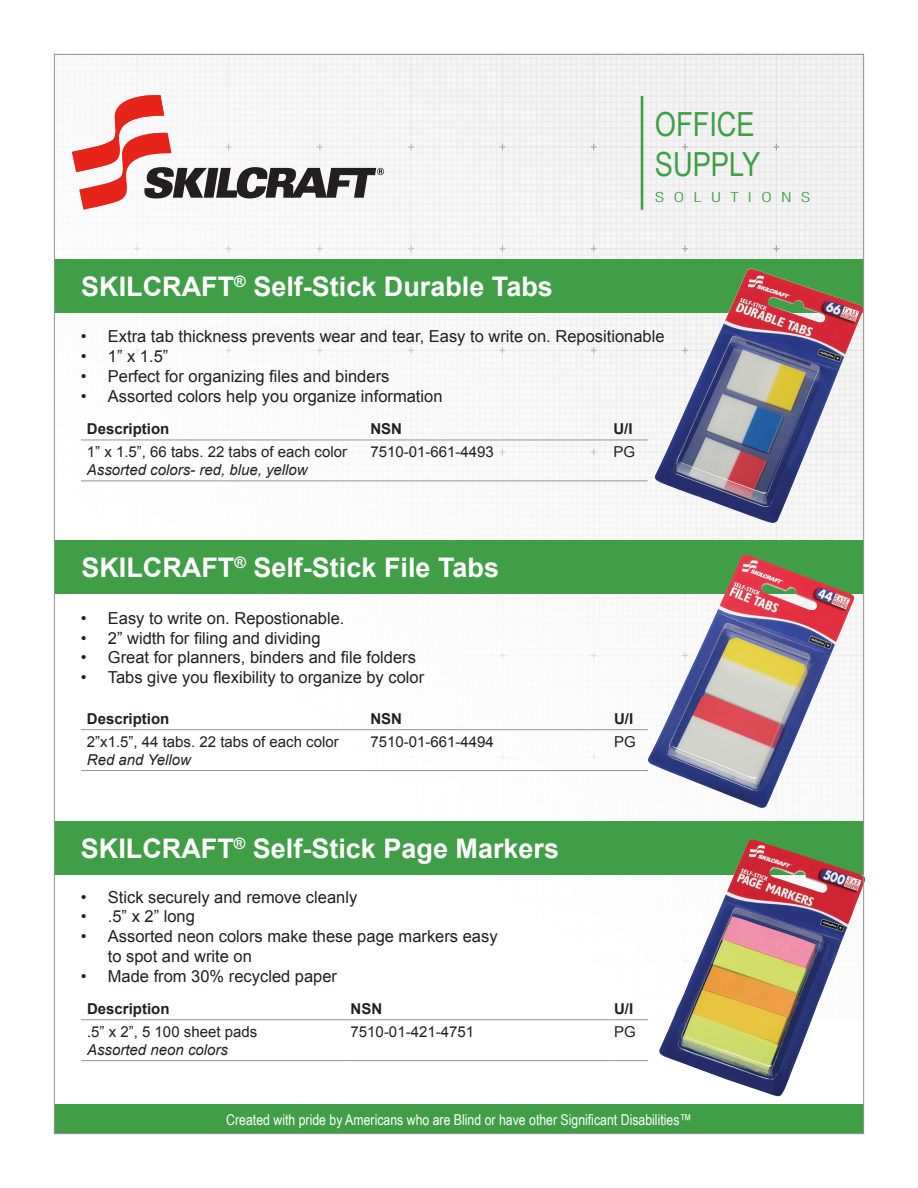
<style>
.page{position:relative;width:918px;height:1188px;background:#fff}
.page>*{position:absolute;margin:0;border:0;box-sizing:border-box;transform-origin:0 0}
.Paragraph_Style_3{font:33.3px "Arial Narrow";color:#3f9e46}
.t1{font:700 27px "Arial";color:#fff}
.t2{font:16.5px/19.8px "Arial";color:#231f20}
.Paragraph_Style_3-2{font:15px "Arial";color:#231f20}
.t3{font:15px "Arial Narrow";color:#fff}
.Paragraph_Style_3-3{font:italic 15px "Arial";color:#231f20}
.Paragraph_Style_3-4{font:700 15px "Arial";color:#231f20}
.t4{font:300 condensed 13.95px "Helvetica Neue LT Std";letter-spacing:.52em;color:#3f9e46;scale:1.33 1}
</style>
<div class="page">
<img style="left:81px;top:56px;width:781px;height:716px">
<svg style="left:72px;top:95px;width:312px;height:115px"></svg>
<div style="left:54px;top:1105px;width:810px;height:29px;background:#3f9e46"></div>
<hr style="left:641px;top:96px;width:2px;height:114px;background:#3f9e46">
<hr style="left:81px;top:440px;width:283px;height:1px;background:#939598">
<hr style="left:364px;top:440px;width:243px;height:1px;background:#939598">
<hr style="left:608px;top:440px;width:40px;height:1px;background:#939598">
<hr style="left:81px;top:481px;width:283px;height:1px;background:#939598">
<hr style="left:364px;top:481px;width:243px;height:1px;background:#939598">
<hr style="left:608px;top:481px;width:40px;height:1px;background:#939598">
<hr style="left:81px;top:729px;width:283px;height:1px;background:#939598">
<hr style="left:364px;top:729px;width:244px;height:1px;background:#939598">
<hr style="left:608px;top:729px;width:40px;height:1px;background:#939598">
<hr style="left:81px;top:770px;width:283px;height:1px;background:#939598">
<hr style="left:364px;top:770px;width:244px;height:1px;background:#939598">
<hr style="left:608px;top:770px;width:40px;height:1px;background:#939598">
<hr style="left:81px;top:1019px;width:264px;height:1px;background:#939598">
<hr style="left:345px;top:1019px;width:263px;height:1px;background:#939598">
<hr style="left:608px;top:1019px;width:40px;height:1px;background:#939598">
<hr style="left:81px;top:1060px;width:264px;height:1px;background:#939598">
<hr style="left:345px;top:1060px;width:263px;height:1px;background:#939598">
<hr style="left:608px;top:1060px;width:40px;height:1px;background:#939598">
<div style="left:54px;top:259px;width:810px;height:54px;background:#3f9e46"></div>
<div style="left:54px;top:540px;width:810px;height:54px;background:#3f9e46"></div>
<div style="left:54px;top:821px;width:810px;height:54px;background:#3f9e46"></div>
<img style="left:653px;top:269px;width:209px;height:255px">
<img style="left:648px;top:554px;width:206px;height:254px">
<img style="left:659px;top:839px;width:207px;height:258px">
<p class="Paragraph_Style_3" style="left:655px;top:100px;width:101px">OFFICE</p>
<p class="Paragraph_Style_3" style="left:655px;top:140px;width:107px">SUPPLY</p>
<p class="t1" style="left:81px;top:269px;width:473px">SKILCRAFT<sup>®</sup> Self-Stick Durable Tabs</p>
<p class="t4" style="left:655px;top:189px;width:118px">SOLUTIONS</p>
<p class="t2" style="left:81px;top:327px;width:585px">• Extra tab thickness prevents wear and tear, Easy to write on. Repositionable</p>
<p class="t2" style="left:81px;top:347px;width:89px">• 1” x 1.5”</p>
<p class="t2" style="left:81px;top:367px;width:310px">• Perfect for organizing files and binders</p>
<p class="t2" style="left:81px;top:386px;width:363px">• Assorted colors help you organize information</p>
<p class="Paragraph_Style_3-4" style="left:87px;top:419px;width:84px">Description</p>
<p class="Paragraph_Style_3-4" style="left:370px;top:419px;width:33px">NSN</p>
<p class="Paragraph_Style_3-4" style="left:614px;top:419px;width:21px">U/I</p>
<p class="Paragraph_Style_3-2" style="left:87px;top:442px;width:262px">1” x 1.5”, 66 tabs. 22 tabs of each color</p>
<p class="Paragraph_Style_3-3" style="left:87px;top:460px;width:222px">Assorted colors- red, blue, yellow</p>
<p class="Paragraph_Style_3-2" style="left:370px;top:442px;width:125px">7510-01-661-4493</p>
<p class="Paragraph_Style_3-2" style="left:614px;top:442px;width:23px">PG</p>
<p class="t1" style="left:81px;top:550px;width:419px">SKILCRAFT<sup>®</sup> Self-Stick File Tabs</p>
<p class="t2" style="left:81px;top:608px;width:265px">• Easy to write on. Repostionable.</p>
<p class="t2" style="left:81px;top:628px;width:241px">• 2” width for filing and dividing</p>
<p class="t2" style="left:81px;top:648px;width:337px">• Great for planners, binders and file folders</p>
<p class="t2" style="left:81px;top:668px;width:345px">• Tabs give you flexibility to organize by color</p>
<p class="Paragraph_Style_3-4" style="left:87px;top:709px;width:84px">Description</p>
<p class="Paragraph_Style_3-4" style="left:370px;top:709px;width:33px">NSN</p>
<p class="Paragraph_Style_3-4" style="left:614px;top:709px;width:21px">U/I</p>
<p class="Paragraph_Style_3-2" style="left:87px;top:731px;width:253px">2”x1.5”, 44 tabs. 22 tabs of each color</p>
<p class="Paragraph_Style_3-3" style="left:87px;top:750px;width:105px">Red and Yellow</p>
<p class="Paragraph_Style_3-2" style="left:370px;top:731px;width:125px">7510-01-661-4494</p>
<p class="Paragraph_Style_3-2" style="left:614px;top:731px;width:23px">PG</p>
<p class="t1" style="left:81px;top:831px;width:480px">SKILCRAFT<sup>®</sup> Self-Stick Page Markers</p>
<p class="t2" style="left:81px;top:887px;width:278px">• Stick securely and remove cleanly</p>
<p class="t2" style="left:81px;top:907px;width:116px">• .5” x 2” long</p>
<p class="t2" style="left:108px;top:927px;width:391px;text-indent:-27px">• Assorted neon colors make these page markers easy to spot and write on</p>
<p class="t2" style="left:81px;top:966px;width:258px">• Made from 30% recycled paper</p>
<p class="Paragraph_Style_3-4" style="left:87px;top:999px;width:84px">Description</p>
<p class="Paragraph_Style_3-4" style="left:351px;top:999px;width:33px">NSN</p>
<p class="Paragraph_Style_3-4" style="left:614px;top:999px;width:21px">U/I</p>
<p class="Paragraph_Style_3-2" style="left:87px;top:1022px;width:172px">.5” x 2”, 5 100 sheet pads</p>
<p class="Paragraph_Style_3-3" style="left:87px;top:1040px;width:142px">Assorted neon colors</p>
<p class="Paragraph_Style_3-2" style="left:351px;top:1022px;width:125px">7510-01-421-4751</p>
<p class="Paragraph_Style_3-2" style="left:614px;top:1022px;width:23px">PG</p>
<p class="t3" style="left:226px;top:1109px;width:467px">Created with pride by Americans who are Blind or have other Significant Disabilities™</p>
</div>
